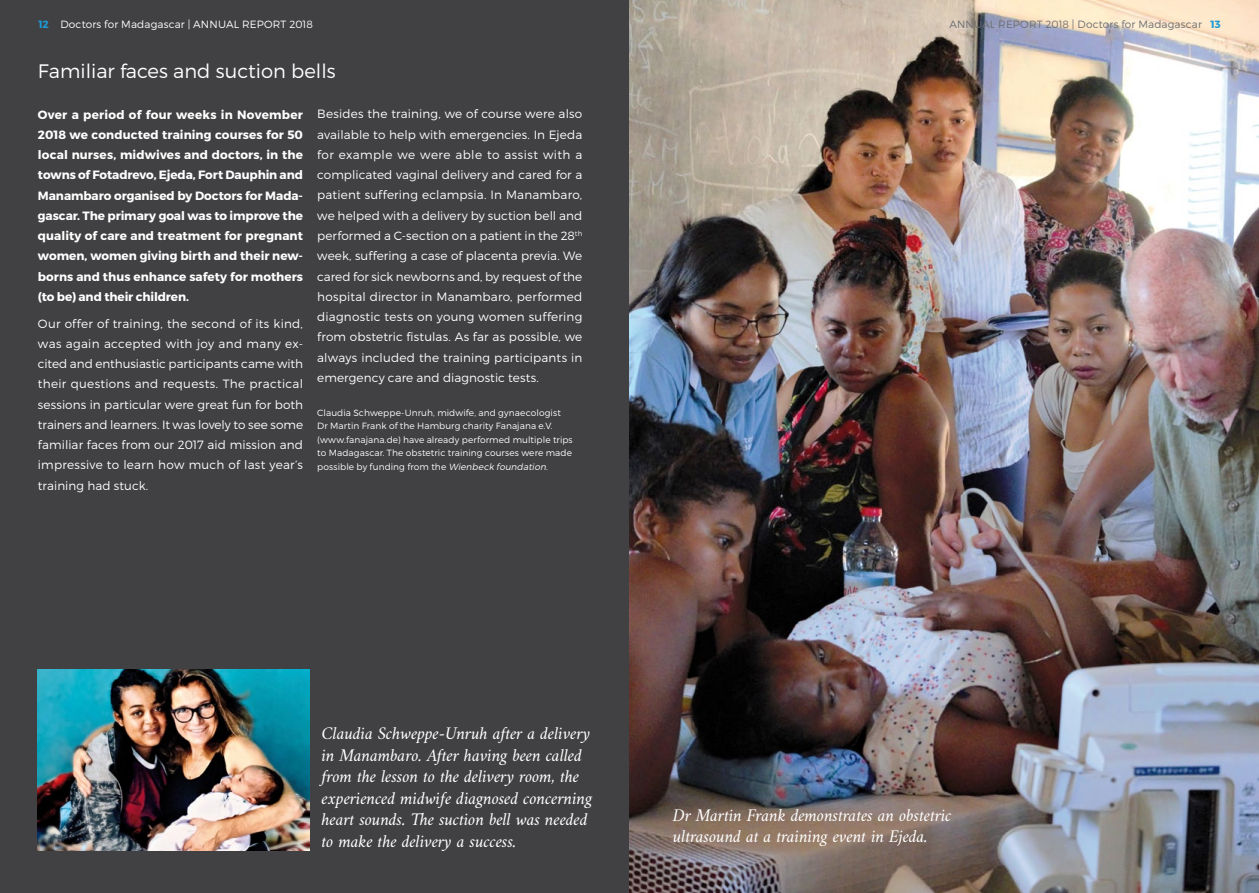
<style>
.page{position:relative;width:1259px;height:893px;background:#fff}
.page>*{position:absolute;margin:0;border:0;box-sizing:border-box;transform-origin:0 0}
.t1{font:300 19.5px "Montserrat";color:#fff}
.t2{font:italic 18px/21.6px "Amiri";letter-spacing:-.01em;color:#fff}
.t3{font:300 12px/20.2px "Montserrat";letter-spacing:.01em;color:#fff;text-align:justify}
.t4{font:700 12px/20.2px "Montserrat";color:#fff;text-align:justify}
.t5{font:300 10.5px "Montserrat";letter-spacing:.015em;color:#fff}
.t6{font:300 10.5px "Montserrat";letter-spacing:.015em;color:#6d6e71}
.t7{font:300 9px/13.5px "Montserrat";letter-spacing:.01em;color:#fff}
.s1{font-weight:700;color:#1c9ad6}
.s2{font-style:italic}
</style>
<div class="page">
<div style="left:0;top:0;width:629px;height:893px;background:#414042"></div>
<img style="left:629px;top:0;width:630px;height:893px">
<img style="left:38px;top:669px;width:271px;height:182px">
<p class="t5" style="left:38px;top:18px;width:276px"><span class="s1">12</span> Doctors for Madagascar | Annual Report 2018</p>
<p class="t6" style="left:949px;top:18px;width:273px">Annual Report 2018 | Doctors for Madagascar <span class="s1">13</span></p>
<h1 class="t1" style="left:38px;top:59px;width:299px">Familiar faces and suction bells</h1>
<p class="t4" style="left:38px;top:104px;width:267px">Over a period of four weeks in November 2018 we conducted training courses for 50 local nurses, midwives and doctors, in the towns of Fotadrevo, Ejeda, Fort Dauphin and Manambaro organised by Doctors for Mada&shy;gascar. The primary goal was to improve the quality of care and treatment for pregnant women, women giving birth and their new&shy;borns and thus enhance safety for mothers (to be) and their children.</p>
<p class="t3" style="left:38px;top:313px;width:267px">Our offer of training, the second of its kind, was again accepted with joy and many ex&shy;cited and enthusiastic participants came with their questions and requests. The practical sessions in particular were great fun for both trainers and learners. It was lovely to see some familiar faces from our 2017 aid mission and impressive to learn how much of last year’s training had stuck.</p>
<p class="t3" style="left:317px;top:104px;width:267px">Besides the training, we of course were also available to help with emergencies. In Ejeda for example we were able to assist with a complicated vaginal delivery and cared for a patient suffering eclampsia. In Manambaro, we helped with a delivery by suction bell and performed a C-section on a patient in the 28<sup>th </sup>week, suffering a case of placenta previa. We cared for sick newborns and, by request of the hospital director in Manambaro, performed diagnostic tests on young women suffering from obstetric fistulas. As far as possible, we always included the training participants in emergency care and diagnostic tests.</p>
<p class="t7" style="left:317px;top:405px;width:257px">Claudia Schweppe-U nruh, midwife, and gynaecologist Dr Martin Frank of the Hamburg charity Fanajana e.V. (www.fanajana.de) have already performed multiple trips to Madagascar. The obstetric training courses were made possible by funding from the <span class="s2">Wienbeck foundation</span>.</p>
<p class="t2" style="left:321px;top:722px;width:272px">Claudia Schweppe-Unruh after a delivery in Manambaro. After having been called from the lesson to the delivery room, the experienced midwife diagnosed concerning heart sounds. The suction bell was needed to make the delivery a success.</p>
<h2 class="t2" style="left:673px;top:804px;width:280px">Dr Martin Frank demonstrates an obstetric ultrasound at a training event in Ejeda.</h2>
</div>
